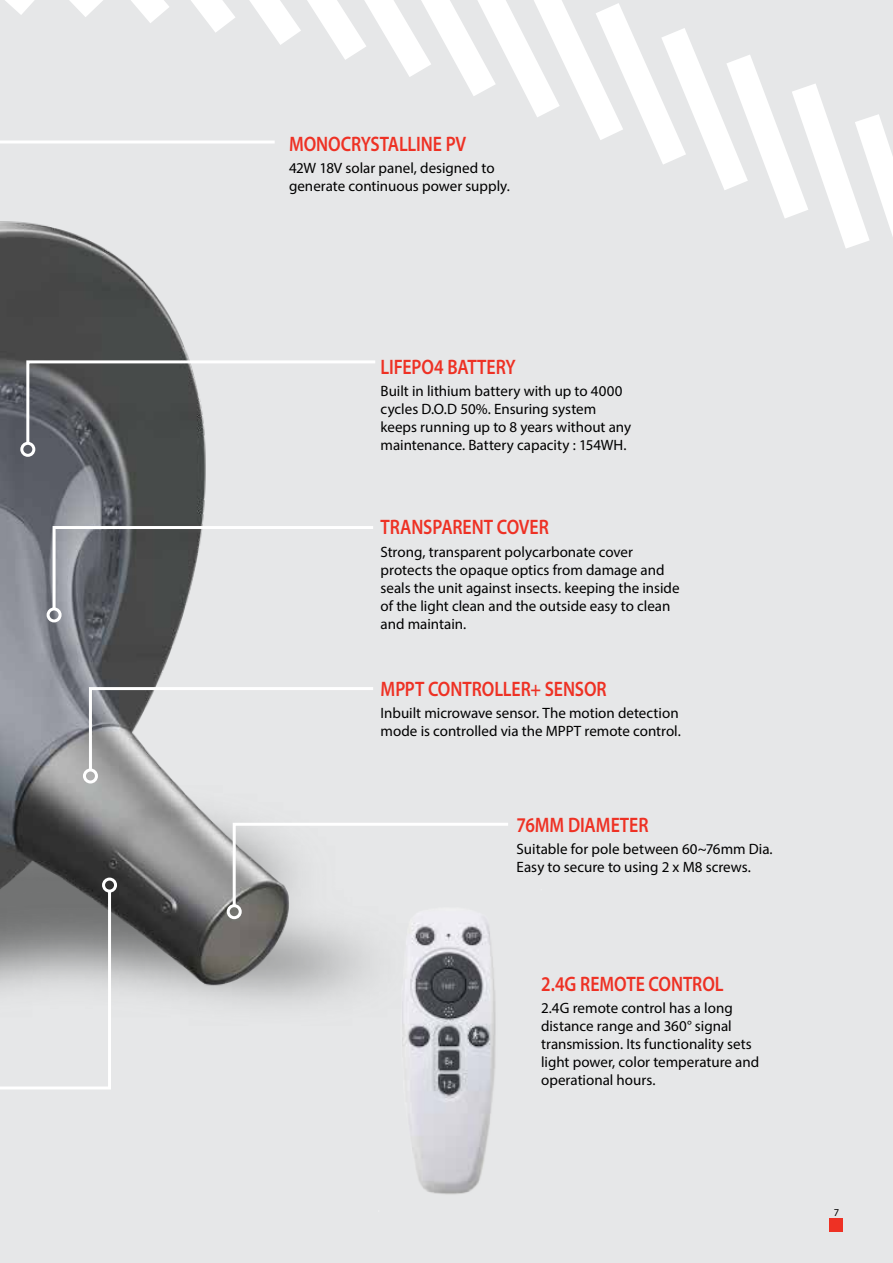
<style>
.page{position:relative;width:893px;height:1263px;background:#e6e7e8}
.page>*{position:absolute;margin:0;border:0;box-sizing:border-box;transform-origin:0 0}
.t1{font:600 21px "Myriad Pro";letter-spacing:-.005em;color:#ee3124;scale:.85 1}
.t2{font:15px/18px "Myriad Pro";color:#000}
.t3{font:10.5px "Myriad Pro";color:#000}
</style>
<div class="page">
<div style="left:829px;top:1219px;width:13px;height:13px;background:#ee3124"></div>
<svg style="left:5px;top:0;width:888px;height:248px"></svg>
<img style="left:0;top:213px;width:305px;height:784px">
<img style="left:378px;top:909px;width:118px;height:286px">
<svg style="left:0;top:139px;width:278px;height:77px"></svg>
<svg style="left:25px;top:359px;width:350px;height:87px"></svg>
<div style="left:20px;top:442px;width:15px;height:15px;border:3px solid #fff;border-radius:50%"></div>
<svg style="left:51px;top:524px;width:322px;height:88px"></svg>
<div style="left:47px;top:607px;width:15px;height:15px;border:3px solid #fff;border-radius:50%"></div>
<svg style="left:87px;top:685px;width:286px;height:88px"></svg>
<div style="left:83px;top:768px;width:15px;height:15px;border:3px solid #fff;border-radius:50%"></div>
<svg style="left:231px;top:821px;width:277px;height:88px"></svg>
<div style="left:227px;top:904px;width:15px;height:15px;border:3px solid #fff;border-radius:50%"></div>
<svg style="left:0;top:888px;width:113px;height:202px"></svg>
<div style="left:102px;top:877px;width:15px;height:15px;border:3px solid #fff;border-radius:50%"></div>
<h1 class="t1" style="left:289px;top:130px;width:210px">MONOCRYSTALLINE PV</h1>
<p class="t2" style="left:289px;top:159px;width:222px">42W 18V solar panel, designed to generate continuous power supply.</p>
<h1 class="t1" style="left:381px;top:354px;width:160px">LIFEPO4 BATTERY</h1>
<p class="t2" style="left:381px;top:382px;width:252px">Built in lithium battery with up to 4000 cycles D.O.D 50%. Ensuring system keeps running up to 8 years without any maintenance. Battery capacity : 154WH.</p>
<h1 class="t1" style="left:381px;top:514px;width:199px">TRANSPARENT COVER</h1>
<p class="t2" style="left:381px;top:542px;width:301px">Strong, transparent polycarbonate cover protects the opaque optics from damage and seals the unit against insects. keeping the inside of the light clean and the outside easy to clean and maintain.</p>
<h1 class="t1" style="left:381px;top:675px;width:268px">MPPT CONTROLLER+ SENSOR</h1>
<p class="t2" style="left:381px;top:704px;width:302px">Inbuilt microwave sensor. The motion detection mode is controlled via the MPPT remote control.</p>
<h1 class="t1" style="left:517px;top:811px;width:157px">76MM DIAMETER</h1>
<p class="t2" style="left:517px;top:840px;width:258px">Suitable for pole between 60~76mm Dia.<br>Easy to secure to using 2 x M8 screws.</p>
<h1 class="t1" style="left:541px;top:970px;width:216px">2.4G REMOTE CONTROL</h1>
<p class="t2" style="left:541px;top:999px;width:220px">2.4G remote control has a long distance range and 360° signal transmission. Its functionality sets light power, color temperature and operational hours.</p>
<p class="t3" style="left:834px;top:1205px;width:7px">7</p>
</div>
